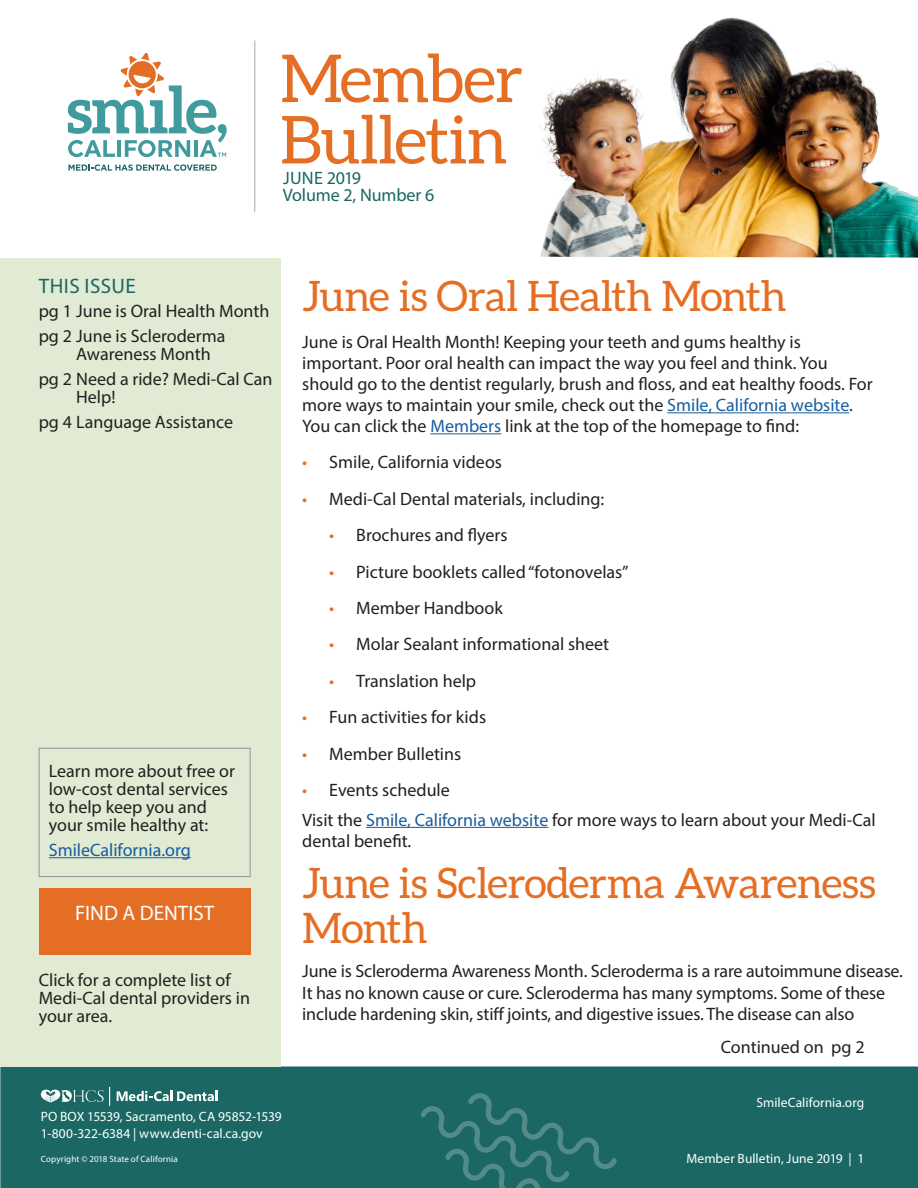
<style>
.page{position:relative;width:918px;height:1188px;background:#fff}
.page>*{position:absolute;margin:0;border:0;box-sizing:border-box;transform-origin:0 0}
.t1{font:66px "Aleo";letter-spacing:-.02em;color:#e56e25}
.t2{font:42px/45px "Aleo";letter-spacing:-.015em;color:#e56e25}
.t3{font:21px "Myriad Pro";color:#fff}
.t4{font:21px "Myriad Pro";letter-spacing:.02em;color:#1a6763}
.t5{font:18px/18px "Myriad Pro";color:#231f20}
.t6{font:18px/16.5px "Myriad Pro";letter-spacing:-.01em;color:#1a6763}
.t7{font:18px "Myriad Pro";color:#175d9e}
.t8{font:13.5px/16.2px "Myriad Pro";letter-spacing:.005em;color:#fff}
.t9{font:9px "Myriad Pro";letter-spacing:.015em;color:#fff}
.s1{color:#175d9e}
.s2{color:#e56e25}
</style>
<div class="page">
<img style="left:539px;top:17px;width:379px;height:241px">
<div style="left:0;top:1066px;width:918px;height:122px;background:#1a6763;border:2px solid #1a6763"></div>
<svg style="left:117px;top:1091px;width:101px;height:10px"></svg>
<svg style="left:41px;top:1087px;width:69px;height:18px"></svg>
<svg style="left:68px;top:164px;width:149px;height:7px"></svg>
<svg style="left:68px;top:53px;width:159px;height:104px"></svg>
<div style="left:0;top:258px;width:281px;height:808px;background:#e1ead2"></div>
<hr style="left:254px;top:40px;width:1px;height:172px;background:#a8a9ad">
<svg style="left:420px;top:1093px;width:197px;height:95px"></svg>
<div style="left:39px;top:748px;width:212px;height:129px;border:1px solid #939598"></div>
<hr style="left:49px;top:857px;width:142px;height:1px;background:#175d9e">
<hr style="left:667px;top:412px;width:182px;height:1px;background:#175d9e">
<hr style="left:430px;top:433px;width:71px;height:1px;background:#175d9e">
<hr style="left:366px;top:827px;width:182px;height:1px;background:#175d9e">
<div style="left:39px;top:888px;width:212px;height:67px;background:#e56e25"></div>
<h1 class="t1" style="left:280px;top:41px;width:245px">Member</h1>
<h1 class="t1" style="left:280px;top:103px;width:229px">Bulletin</h1>
<p class="t6" style="left:283px;top:170px;width:153px">JUNE 2019<br>Volume 2, Number 6</p>
<p class="t4" style="left:39px;top:273px;width:98px">THIS ISSUE</p>
<p class="t5" style="left:39px;top:302px;width:232px">pg 1 June is Oral Health Month</p>
<p class="t5" style="left:76px;top:327px;width:151px;text-indent:-37px">pg 2 June is Scleroderma<br>Awareness Month</p>
<p class="t5" style="left:76px;top:369px;width:198px;text-indent:-37px">pg 2 Need a ride? Medi-Cal Can<br>Help!</p>
<p class="t5" style="left:39px;top:412px;width:196px">pg 4 Language Assistance</p>
<p class="t5" style="left:49px;top:762px;width:188px">Learn more about free or low-cost dental services to help keep you and your smile healthy at:</p>
<p class="t7" style="left:49px;top:839px;width:143px">SmileCalifornia.org</p>
<p class="t3" style="left:75px;top:900px;width:141px">FIND A DENTIST</p>
<p class="t5" style="left:39px;top:971px;width:213px">Click for a complete list of<br>Medi-Cal dental providers in your area.</p>
<h1 class="t2" style="left:302px;top:273px;width:486px">June is Oral Health Month</h1>
<p class="t5" style="left:302px;top:331px;width:572px;line-height:21px">June is Oral Health Month! Keeping your teeth and gums healthy is important. Poor oral health can impact the way you feel and think. You should go to the dentist regularly, brush and foss, and eat healthy foods. For more ways to maintain your smile, check out the <span class="s1">Smile, California website</span>.<br>You can click the <span class="s1">Members</span> link at the top of the homepage to fnd:</p>
<p class="t5" style="left:302px;top:453px;width:201px"><span class="s2">•</span> Smile, California videos</p>
<p class="t5" style="left:302px;top:490px;width:304px"><span class="s2">•</span> Medi-Cal Dental materials, including:</p>
<p class="t5" style="left:329px;top:526px;width:180px"><span class="s2">•</span> Brochures and fyers</p>
<p class="t5" style="left:329px;top:562px;width:301px"><span class="s2">•</span> Picture booklets called “fotonovelas”</p>
<p class="t5" style="left:329px;top:599px;width:175px"><span class="s2">•</span> Member Handbook</p>
<p class="t5" style="left:329px;top:635px;width:281px"><span class="s2">•</span> Molar Sealant informational sheet</p>
<p class="t5" style="left:329px;top:671px;width:148px"><span class="s2">•</span> Translation help</p>
<p class="t5" style="left:302px;top:708px;width:185px"><span class="s2">•</span> Fun activities for kids</p>
<p class="t5" style="left:302px;top:744px;width:161px"><span class="s2">•</span> Member Bulletins</p>
<p class="t5" style="left:302px;top:781px;width:149px"><span class="s2">•</span> Events schedule</p>
<p class="t5" style="left:302px;top:809px;width:575px;line-height:21px">Visit the <span class="s1">Smile, California website</span> for more ways to learn about your Medi-Cal dental beneft.</p>
<h1 class="t2" style="left:302px;top:860px;width:575px">June is Scleroderma Awareness<br>Month</h1>
<p class="t5" style="left:302px;top:960px;width:602px;line-height:21.6px">June is Scleroderma Awareness Month. Scleroderma is a rare autoimmune disease.<br>It has no known cause or cure. Scleroderma has many symptoms. Some of these include hardening skin, stif joints, and digestive issues. The disease can also</p>
<p class="t5" style="left:721px;top:1038px;width:145px">Continued on pg 2</p>
<p class="t8" style="left:756px;top:1094px;width:109px">SmileCalifornia.org</p>
<p class="t8" style="left:41px;top:1109px;width:242px">PO BOX 15539, Sacramento, CA 95852-1539<br>1‑800‑322‑6384 | www.denti-cal.ca.gov</p>
<p class="t9" style="left:41px;top:1154px;width:138px">Copyright © 2018 State of California</p>
<p class="t8" style="left:687px;top:1150px;width:179px">Member Bulletin, June 2019 | 1</p>
</div>
